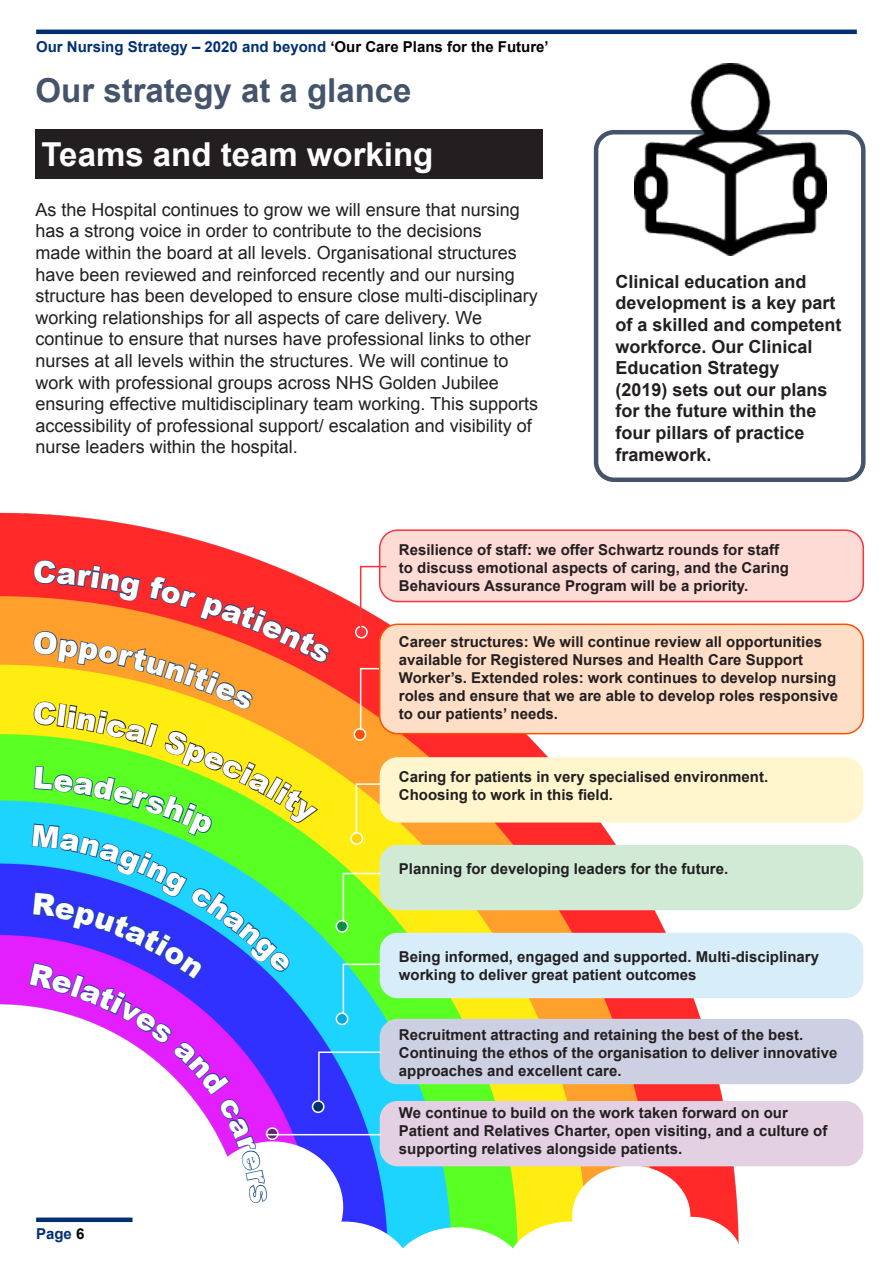
<style>
.page{position:relative;width:893px;height:1263px;background:#fff}
.page>*{position:absolute;margin:0;border:0;box-sizing:border-box;transform-origin:0 0}
.t1{font:700 33px "Arial";color:#44546a}
.t2{font:700 33px "Arial";color:#fff}
.t3{font:18px/21.6px "Arial";color:#231f20}
.t4{font:700 18px/21.6px "Arial";color:#231f20}
.t5{font:700 15px/18px "Arial";color:#231f20}
.t6{font:700 15px "Arial";color:#002f73}
.s1{color:#000}
</style>
<div class="page">
<hr style="left:36px;top:30px;width:821px;height:4px;background:#002f73">
<div style="left:36px;top:129px;width:507px;height:50px;background:#231f20"></div>
<div style="left:594px;top:130px;width:271px;height:352px;border:4px solid #44546a;border-radius:18px"></div>
<img style="left:634px;top:64px;width:192px;height:192px">
<img style="left:0;top:512px;width:389px;height:495px">
<div style="left:380px;top:530px;width:483px;height:71px;background:#ffdbd6;border-radius:18px"></div>
<div style="left:379px;top:529px;width:485px;height:73px;border:2px solid #fb333e;border-radius:18px"></div>
<div style="left:380px;top:1019px;width:483px;height:65px;background:#cdd0e3;border-radius:18px"></div>
<div style="left:380px;top:1101px;width:483px;height:65px;background:#e3d0e3;border-radius:18px"></div>
<div style="left:380px;top:624px;width:483px;height:110px;background:#ffdec8;border-radius:18px"></div>
<div style="left:380px;top:757px;width:483px;height:65px;background:#fff6ce;border-radius:18px"></div>
<div style="left:380px;top:845px;width:483px;height:65px;background:#d0ead6;border-radius:18px"></div>
<div style="left:380px;top:933px;width:483px;height:65px;background:#d7edfa;border-radius:18px"></div>
<svg style="left:30px;top:560px;width:755px;height:689px"></svg>
<h1 class="t6" style="left:36px;top:37px;width:514px">Our Nursing Strategy – 2020 and beyond <span class="s1">‘Our Care Plans for the Future’</span></h1>
<h1 class="t1" style="left:36px;top:68px;width:377px">Our strategy at a glance</h1>
<h1 class="t2" style="left:42px;top:132px;width:393px">Teams and team working</h1>
<p class="t3" style="left:36px;top:199px;width:504px">As the Hospital continues to grow we will ensure that nursing has a strong voice in order to contribute to the decisions<br>made within the board at all levels. Organisational structures have been reviewed and reinforced recently and our nursing structure has been developed to ensure close multi-disciplinary working relationships for all aspects of care delivery. We continue to ensure that nurses have professional links to other nurses at all levels within the structures. We will continue to work with professional groups across NHS Golden Jubilee ensuring effective multidisciplinary team working. This supports accessibility of professional support/ escalation and visibility of nurse leaders within the hospital.</p>
<p class="t4" style="left:615px;top:271px;width:228px">Clinical education and development is a key part of a skilled and competent workforce. Our Clinical<br>Education Strategy<br>(2019) sets out our plans for the future within the four pillars of practice framework.</p>
<p class="t5" style="left:399px;top:541px;width:392px">Resilience of staff: we offer Schwartz rounds for staff to discuss emotional aspects of caring, and the Caring<br>Behaviours Assurance Program will be a priority.</p>
<p class="t5" style="left:399px;top:633px;width:441px">Career structures: We will continue review all opportunities available for Registered Nurses and Health Care Support Worker’s. Extended roles: work continues to develop nursing roles and ensure that we are able to develop roles responsive to our patients’ needs.</p>
<p class="t5" style="left:399px;top:768px;width:371px">Caring for patients in very specialised environment.<br>Choosing to work in this field.</p>
<p class="t5" style="left:399px;top:860px;width:331px">Planning for developing leaders for the future.</p>
<p class="t5" style="left:399px;top:948px;width:422px">Being informed, engaged and supported. Multi-disciplinary working to deliver great patient outcomes</p>
<p class="t6" style="left:36px;top:1224px;width:50px">Page <span class="s1">6</span></p>
<p class="t5" style="left:399px;top:1026px;width:440px">Recruitment attracting and retaining the best of the best.<br>Continuing the ethos of the organisation to deliver innovative approaches and excellent care.</p>
<p class="t5" style="left:399px;top:1104px;width:430px">We continue to build on the work taken forward on our<br>Patient and Relatives Charter, open visiting, and a culture of supporting relatives alongside patients.</p>
</div>
